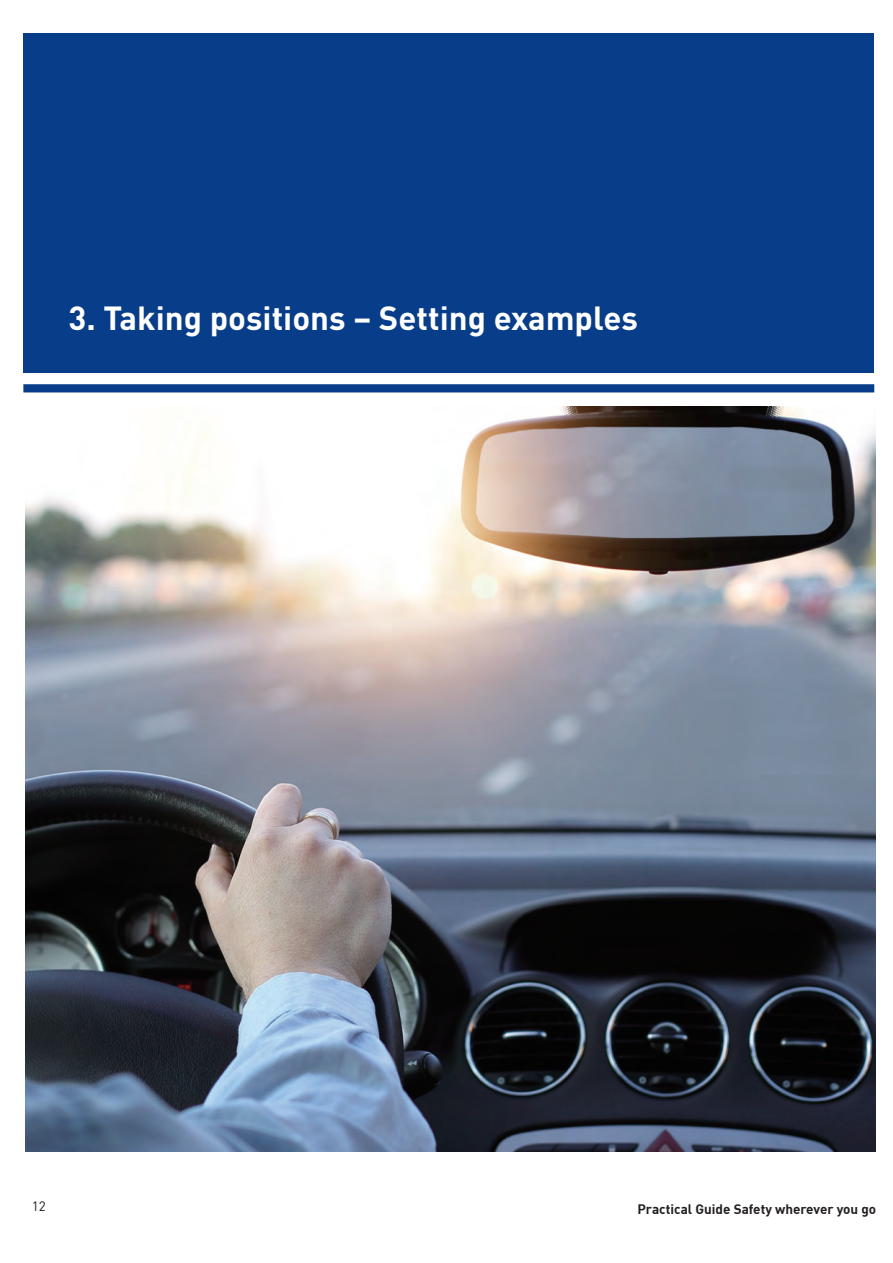
<style>
.page{position:relative;width:893px;height:1263px;background:#fff}
.page>*{position:absolute;margin:0;border:0;box-sizing:border-box;transform-origin:0 0}
.t1{font:700 33px "DINOT";color:#fff}
.t2{font:700 13.5px "DIN";color:#231f20}
.t3{font:13.5px "DINOT";color:#231f20}
.s1{font-family:"DIN Bold";font-weight:400}
</style>
<div class="page">
<img style="left:26px;top:407px;width:850px;height:744px">
<div style="left:23px;top:34px;width:851px;height:339px;background:#083e89"></div>
<div style="left:23px;top:384px;width:851px;height:8px;background:#083e89"></div>
<h1 class="t1" style="left:68px;top:296px;width:571px">3. Taking positions – Setting examples</h1>
<p class="t3" style="left:32px;top:1197px;width:16px">12</p>
<p class="t2" style="left:637px;top:1200px;width:240px"><span class="s1">Practical Guide</span> Safety wherever you go</p>
</div>
